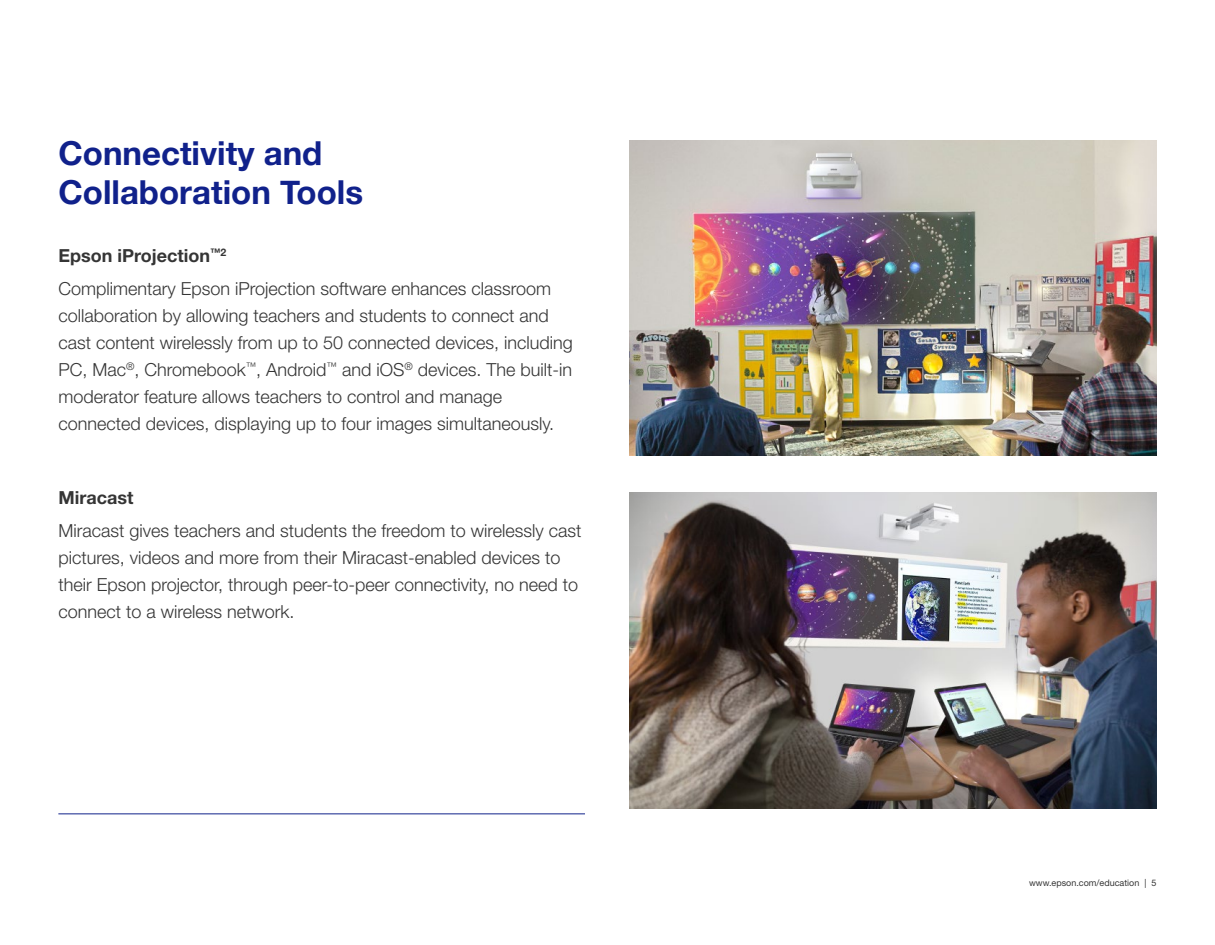
<style>
.page{position:relative;width:1215px;height:945px;background:#fff}
.page>*{position:absolute;margin:0;border:0;box-sizing:border-box;transform-origin:0 0}
.t1{font:700 33px/39.6px "Helvetica Neue";color:#10218b}
.t2{font:300 18px/27px "Helvetica Neue LT Std";color:#353535}
.t3{font:700 18px "Helvetica Neue LT Std";color:#353535}
.t4{font:9px "Helvetica Neue LT Std";color:#353535}
.s1{font-weight:700}
</style>
<div class="page">
<img style="left:630px;top:140px;width:527px;height:316px">
<img style="left:630px;top:492px;width:527px;height:316px">
<hr style="left:58px;top:813px;width:527px;height:1px;background:#10218b">
<h1 class="t1" style="left:58px;top:134px;width:306px">Connectivity and<br>Collaboration Tools</h1>
<p class="t2" style="left:58px;top:239px;width:494px;line-height:33px"><span class="s1">Epson iProjection</span><sup>™2<br></sup>Complimentary Epson iProjection software enhances classroom</p>
<p class="t2" style="left:58px;top:302px;width:516px">collaboration by allowing teachers and students to connect and cast content wirelessly from up to 50 connected devices, including PC, Mac<sup>®</sup>, Chromebook<sup>™</sup>, Android<sup>™</sup> and iOS<sup>®</sup> devices. The built-in moderator feature allows teachers to control and manage connected devices, displaying up to four images simultaneously.</p>
<p class="t3" style="left:58px;top:487px;width:76px">Miracast</p>
<p class="t2" style="left:58px;top:517px;width:525px">Miracast gives teachers and students the freedom to wirelessly cast pictures, videos and more from their Miracast-enabled devices to their Epson projector, through peer-to-peer connectivity, no need to connect to a wireless network.</p>
<p class="t4" style="left:1029px;top:878px;width:129px">www.epson.com/education | 5</p>
</div>
